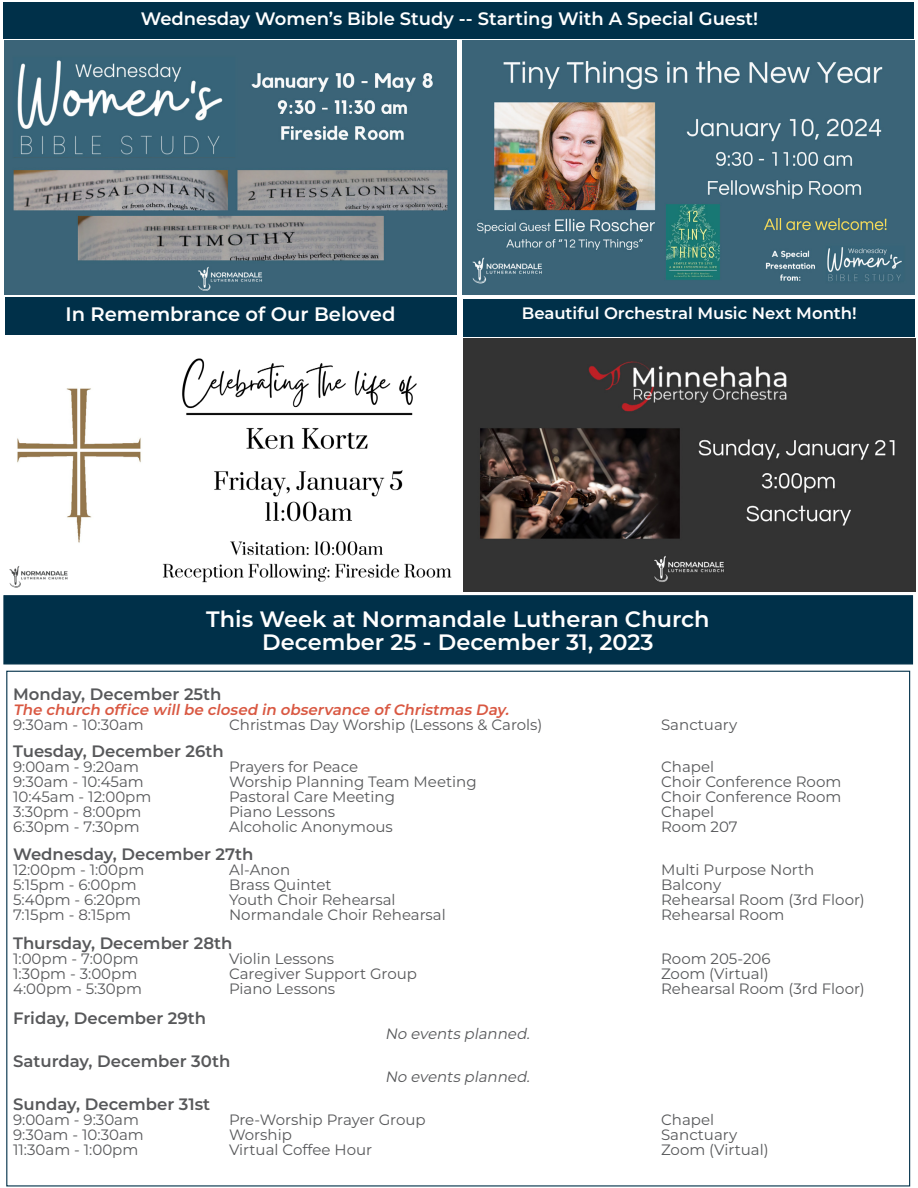
<style>
.page{position:relative;width:918px;height:1188px;background:#fff}
.page>*{position:absolute;margin:0;border:0;box-sizing:border-box;transform-origin:0 0}
.t1{font:600 22.35px "Montserrat";color:#fff}
.t2{font:600 19.5px "Montserrat";color:#fff}
.t3{font:600 18px "Montserrat";color:#fff}
.t4{font:600 16.5px "Montserrat";color:#57585a}
.t5{font:600 16.5px "Montserrat";color:#fff}
.t6{font:15px "Montserrat";color:#57585a}
.t7{font:italic 600 15px "Montserrat";color:#d95842}
.t8{font:italic 15px "Montserrat";color:#57585a}
</style>
<div class="page">
<div style="left:3px;top:595px;width:910px;height:69px;background:#003049;border:1px solid #003049"></div>
<div style="left:4px;top:2px;width:910px;height:37px;background:#003049"></div>
<img style="left:5px;top:41px;width:451px;height:253px">
<img style="left:463px;top:41px;width:451px;height:253px">
<div style="left:5px;top:297px;width:451px;height:38px;background:#003049"></div>
<img style="left:9px;top:358px;width:443px;height:230px">
<img style="left:464px;top:338px;width:451px;height:254px">
<div style="left:464px;top:299px;width:451px;height:37px;background:#003049"></div>
<p class="t3" style="left:141px;top:5px;width:619px">Wednesday Women’s Bible Study -- Starting With A Special Guest!</p>
<p class="t2" style="left:66px;top:301px;width:331px">In Remembrance of Our Beloved</p>
<p class="t5" style="left:522px;top:301px;width:337px">Beautiful Orchestral Music Next Month!</p>
<p class="t1" style="left:206px;top:603px;width:505px">This Week at Normandale Lutheran Church</p>
<p class="t1" style="left:262px;top:626px;width:393px">December 25 - December 31, 2023</p>
<p class="t4" style="left:13px;top:682px;width:210px">Monday, December 25th</p>
<p class="t7" style="left:13px;top:699px;width:501px">The church office willbe closed in observance ofChristmas Day.</p>
<p class="t6" style="left:13px;top:714px;width:132px">9:30am - 10:30am</p>
<p class="t6" style="left:229px;top:714px;width:315px">Christmas Day Worship (Lessons &amp; Carols)</p>
<p class="t6" style="left:661px;top:714px;width:78px">Sanctuary</p>
<p class="t4" style="left:13px;top:740px;width:212px">Tuesday, December 26th</p>
<p class="t6" style="left:13px;top:757px;width:127px">9:00am - 9:20am</p>
<p class="t6" style="left:229px;top:757px;width:131px">Prayers for Peace</p>
<p class="t6" style="left:661px;top:757px;width:55px">Chapel</p>
<p class="t6" style="left:13px;top:772px;width:132px">9:30am - 10:45am</p>
<p class="t6" style="left:229px;top:772px;width:249px">Worship Planning Team Meeting</p>
<p class="t6" style="left:661px;top:772px;width:182px">Choir Conference Room</p>
<p class="t6" style="left:13px;top:787px;width:140px">10:45am - 12:00pm</p>
<p class="t6" style="left:229px;top:787px;width:168px">Pastoral Care Meeting</p>
<p class="t6" style="left:661px;top:787px;width:182px">Choir Conference Room</p>
<p class="t6" style="left:13px;top:802px;width:130px">3:30pm - 8:00pm</p>
<p class="t6" style="left:229px;top:802px;width:108px">Piano Lessons</p>
<p class="t6" style="left:661px;top:802px;width:55px">Chapel</p>
<p class="t6" style="left:13px;top:817px;width:128px">6:30pm - 7:30pm</p>
<p class="t6" style="left:229px;top:817px;width:165px">Alcoholic Anonymous</p>
<p class="t6" style="left:661px;top:817px;width:78px">Room 207</p>
<p class="t4" style="left:13px;top:843px;width:242px">Wednesday, December 27th</p>
<p class="t6" style="left:13px;top:860px;width:133px">12:00pm - 1:00pm</p>
<p class="t6" style="left:229px;top:860px;width:63px">Al-Anon</p>
<p class="t6" style="left:661px;top:860px;width:155px">Multi Purpose North</p>
<p class="t6" style="left:13px;top:875px;width:125px">5:15pm - 6:00pm</p>
<p class="t6" style="left:229px;top:875px;width:104px">Brass Quintet</p>
<p class="t6" style="left:661px;top:875px;width:62px">Balcony</p>
<p class="t6" style="left:13px;top:890px;width:129px">5:40pm - 6:20pm</p>
<p class="t6" style="left:229px;top:890px;width:168px">Youth Choir Rehearsal</p>
<p class="t6" style="left:661px;top:890px;width:205px">Rehearsal Room (3rd Floor)</p>
<p class="t6" style="left:13px;top:905px;width:120px">7:15pm - 8:15pm</p>
<p class="t6" style="left:229px;top:905px;width:218px">Normandale Choir Rehearsal</p>
<p class="t6" style="left:661px;top:905px;width:125px">Rehearsal Room</p>
<p class="t4" style="left:13px;top:931px;width:221px">Thursday, December 28th</p>
<p class="t6" style="left:13px;top:948px;width:127px">1:00pm - 7:00pm</p>
<p class="t6" style="left:229px;top:948px;width:107px">Violin Lessons</p>
<p class="t6" style="left:661px;top:948px;width:111px">Room 205-206</p>
<p class="t6" style="left:13px;top:963px;width:126px">1:30pm - 3:00pm</p>
<p class="t6" style="left:229px;top:963px;width:190px">Caregiver Support Group</p>
<p class="t6" style="left:661px;top:963px;width:109px">Zoom (Virtual)</p>
<p class="t6" style="left:13px;top:978px;width:130px">4:00pm - 5:30pm</p>
<p class="t6" style="left:229px;top:978px;width:108px">Piano Lessons</p>
<p class="t6" style="left:661px;top:978px;width:205px">Rehearsal Room (3rd Floor)</p>
<p class="t4" style="left:13px;top:1006px;width:195px">Friday, December 29th</p>
<p class="t8" style="left:385px;top:1023px;width:150px">No events planned.</p>
<p class="t4" style="left:13px;top:1049px;width:219px">Saturday, December 30th</p>
<p class="t8" style="left:385px;top:1066px;width:150px">No events planned.</p>
<p class="t4" style="left:13px;top:1092px;width:199px">Sunday, December 31st</p>
<p class="t6" style="left:13px;top:1109px;width:127px">9:00am - 9:30am</p>
<p class="t6" style="left:229px;top:1109px;width:198px">Pre-Worship Prayer Group</p>
<p class="t6" style="left:661px;top:1109px;width:55px">Chapel</p>
<p class="t6" style="left:13px;top:1124px;width:132px">9:30am - 10:30am</p>
<p class="t6" style="left:229px;top:1124px;width:64px">Worship</p>
<p class="t6" style="left:661px;top:1124px;width:78px">Sanctuary</p>
<p class="t6" style="left:13px;top:1139px;width:127px">11:30am - 1:00pm</p>
<p class="t6" style="left:229px;top:1139px;width:145px">Virtual Coffee Hour</p>
<p class="t6" style="left:661px;top:1139px;width:109px">Zoom (Virtual)</p>
</div>
